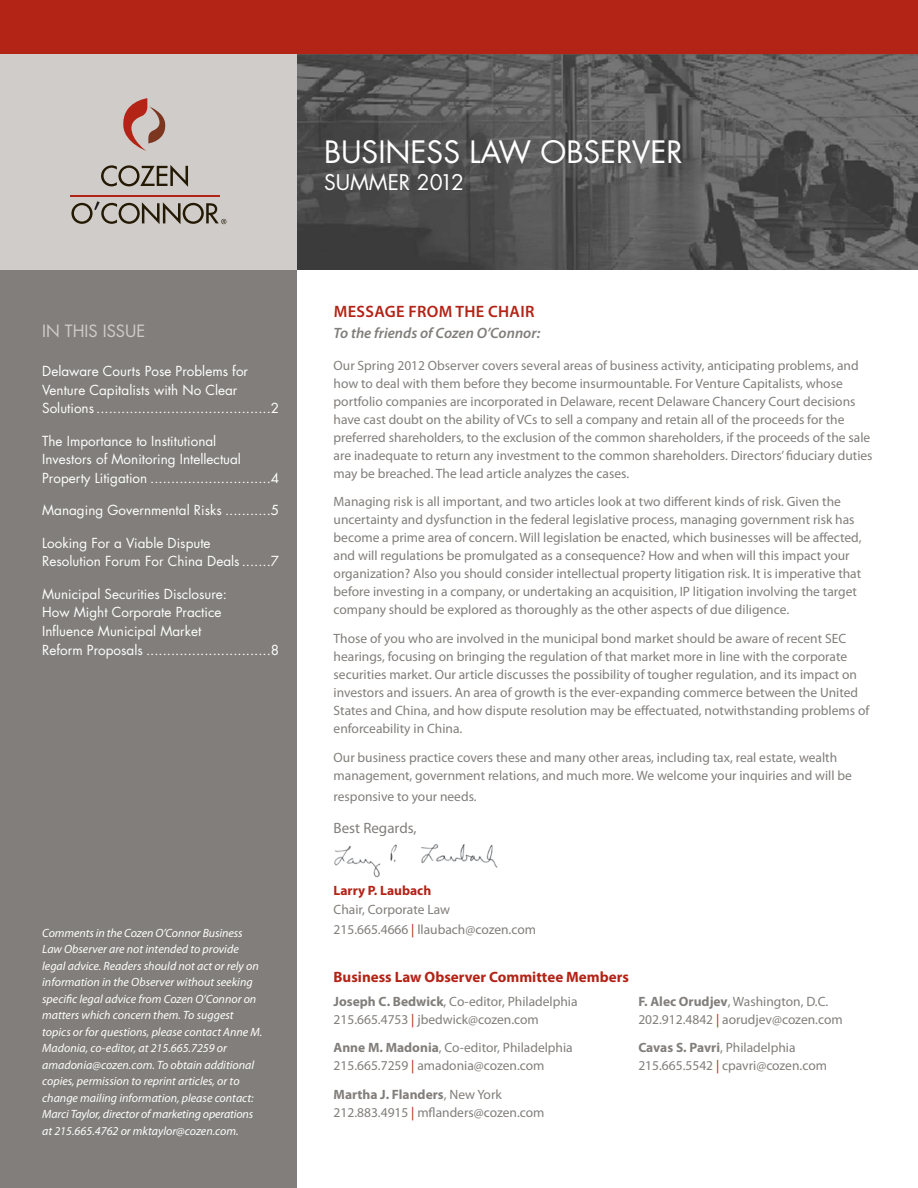
<style>
.page{position:relative;width:918px;height:1188px;background:#fff}
.page>*{position:absolute;margin:0;border:0;box-sizing:border-box;transform-origin:0 0}
.t1{font:30px "Futura";color:#fff}
.t2{font:21px "Futura";color:#fff}
.t3{font:600 16.5px "Myriad Pro";letter-spacing:.02em;color:#b32316}
.t4{font:16.5px "Futura";color:#cfccca}
.t5{font:700 15px "Myriad Pro";color:#b32316}
.t6{font:italic 600 15px "Myriad Pro";color:#817e7b}
.t7{font:15px "Myriad Pro";color:#817e7b}
.t8{font:13.5px/18px "Myriad Pro";color:#817e7b}
.t9{font:13.5px/18.8px "Futura";color:#fff}
.t10{font:700 13.5px "Myriad Pro";color:#b32316}
.t11{font:italic 12px/16.5px "Myriad Pro";color:#fff}
.s1{color:#b32316}
.s2{font-weight:700}
</style>
<div class="page">
<div style="left:0;top:270px;width:297px;height:918px;background:#817e7b"></div>
<img style="left:297px;top:54px;width:621px;height:216px">
<img style="left:334px;top:844px;width:164px;height:33px">
<div style="left:0;top:0;width:297px;height:270px;background:#cfccca"></div>
<div style="left:0;top:0;width:918px;height:54px;background:#b32316"></div>
<svg style="left:101px;top:165px;width:87px;height:22px"></svg>
<hr style="left:71px;top:195px;width:149px;height:2px;background:#b32316">
<svg style="left:123px;top:98px;width:43px;height:53px"></svg>
<svg style="left:71px;top:201px;width:155px;height:23px"></svg>
<h1 class="t1" style="left:324px;top:138px;width:360px">BUSINESS LAW OBSERVER</h1>
<h2 class="t2" style="left:324px;top:172px;width:141px">SUMMER 2012</h2>
<p class="t4" style="left:42px;top:323px;width:105px">IN THIS ISSUE</p>
<p class="t9" style="left:42px;top:363px;width:239px">Delaware Courts Pose Problems for<br>Venture Capitalists with No Clear<br>Solutions ..........................................2</p>
<p class="t9" style="left:42px;top:432px;width:239px">The Importance to Institutional<br>Investors of Monitoring Intellectual<br>Property Litigation .............................4</p>
<p class="t9" style="left:42px;top:502px;width:239px">Managing Governmental Risks ...........5</p>
<p class="t9" style="left:42px;top:534px;width:239px">Looking For a Viable Dispute<br>Resolution Forum For China Deals .......7</p>
<p class="t9" style="left:42px;top:585px;width:239px">Municipal Securities Disclosure:<br>How Might Corporate Practice<br>Influence Municipal Market<br>Reform Proposals ..............................8</p>
<p class="t11" style="left:42px;top:925px;width:222px">Comments in the Cozen O’Connor Business Law Observer are not intended to provide legal advice. Readers should not act or rely on information in the Observer without seeking specific legal advice from Cozen O’Connor on matters which concern them. To suggest topics or for questions, please contact Anne M.<br>Madonia, co-editor, at 215.665.7259 or amadonia@cozen.com. To obtain additional copies, permission to reprint articles, or to change mailing information, please contact:<br>Marci Taylor, director of marketing operations at 215.665.4762 or mktaylor@cozen.com.</p>
<p class="t3" style="left:334px;top:302px;width:202px">MESSAGE FROM THE CHAIR</p>
<p class="t6" style="left:334px;top:324px;width:208px">To the friends of Cozen O’Connor:</p>
<p class="t8" style="left:334px;top:357px;width:541px">Our Spring 2012 Observer covers several areas of business activity, anticipating problems, and how to deal with them before they become insurmountable. For Venture Capitalists, whose portfolio companies are incorporated in Delaware, recent Delaware Chancery Court decisions have cast doubt on the ability of VCs to sell a company and retain all of the proceeds for the preferred shareholders, to the exclusion of the common shareholders, if the proceeds of the sale are inadequate to return any investment to the common shareholders. Directors’ fiduciary duties may be breached. The lead article analyzes the cases.</p>
<p class="t8" style="left:334px;top:494px;width:530px">Managing risk is all important, and two articles look at two different kinds of risk. Given the uncertainty and dysfunction in the federal legislative process, managing government risk has become a prime area of concern. Will legislation be enacted, which businesses will be affected, and will regulations be promulgated as a consequence? How and when will this impact your organization? Also you should consider intellectual property litigation risk. It is imperative that before investing in a company, or undertaking an acquisition, IP litigation involving the target company should be explored as thoroughly as the other aspects of due diligence.</p>
<p class="t8" style="left:334px;top:631px;width:537px">Those of you who are involved in the municipal bond market should be aware of recent SEC hearings, focusing on bringing the regulation of that market more in line with the corporate securities market. Our article discusses the possibility of tougher regulation, and its impact on investors and issuers. An area of growth is the ever-expanding commerce between the United States and China, and how dispute resolution may be effectuated, notwithstanding problems of enforceability in China.</p>
<p class="t8" style="left:334px;top:749px;width:520px">Our business practice covers these and many other areas, including tax, real estate, wealth management, government relations, and much more. We welcome your inquiries and will be</p>
<p class="t8" style="left:334px;top:788px;width:145px">responsive to your needs.</p>
<p class="t7" style="left:334px;top:822px;width:85px">Best Regards,</p>
<p class="t10" style="left:334px;top:882px;width:99px">Larry P. Laubach</p>
<p class="t8" style="left:334px;top:901px;width:204px;line-height:19.5px">Chair, Corporate Law<br>215.665.4666 <span class="s1">|</span> llaubach@cozen.com</p>
<p class="t5" style="left:334px;top:968px;width:297px">Business Law Observer Committee Members</p>
<p class="t8" style="left:334px;top:993px;width:245px"><span class="s2">Joseph C. Bedwick</span>, Co-editor, Philadelphia<br>215.665.4753 <span class="s1">|</span> jbedwick@cozen.com</p>
<p class="t8" style="left:334px;top:1040px;width:241px"><span class="s2">Anne M. Madonia</span>, Co-editor, Philadelphia<br>215.665.7259 <span class="s1">|</span> amadonia@cozen.com</p>
<p class="t8" style="left:334px;top:1087px;width:212px"><span class="s2">Martha J. Flanders</span>, New York<br>212.883.4915 <span class="s1">|</span> mflanders@cozen.com</p>
<p class="t8" style="left:638px;top:993px;width:206px"><span class="s2">F. Alec Orudjev</span>, Washington, D.C.<br>202.912.4842 <span class="s1">|</span> aorudjev@cozen.com</p>
<p class="t8" style="left:638px;top:1040px;width:190px"><span class="s2">Cavas S. Pavri</span>, Philadelphia<br>215.665.5542 <span class="s1">|</span> cpavri@cozen.com</p>
</div>
